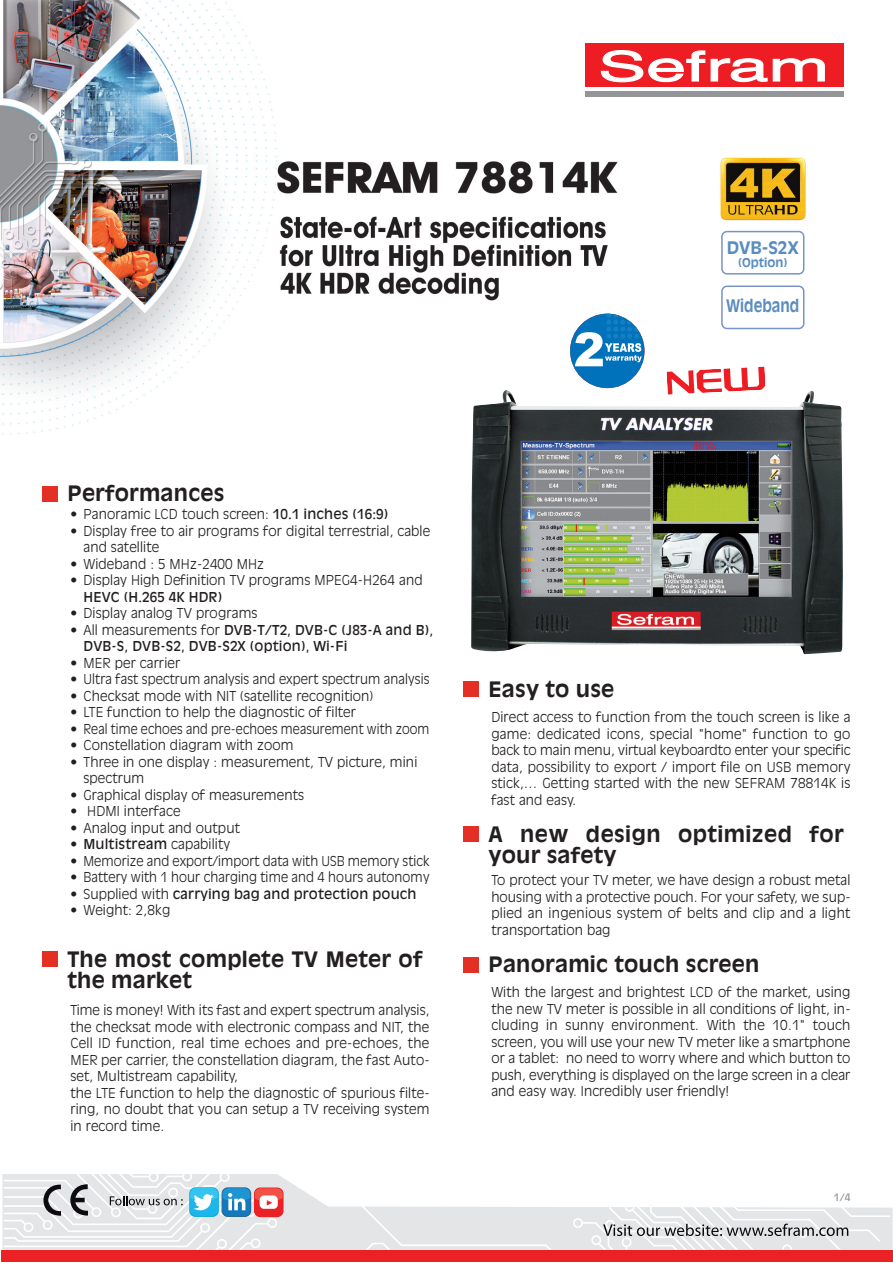
<style>
.page{position:relative;width:893px;height:1263px;background:#fff}
.page>*{position:absolute;margin:0;border:0;box-sizing:border-box;transform-origin:0 0}
.t1{font:700 21px/21px "Antique Olive";letter-spacing:.01em;color:#231f20}
.t2{font:700 17.1px "Antique Olive";color:#5a8cc0;scale:.83 1}
.t3{font:700 17.1px "Antique Olive";color:#5a8cc0}
.t4{font:300 13.5px/16.5px "Antique Olive";letter-spacing:.01em;color:#231f20}
.t5{font:13.5px/16.5px "Antique Olive";letter-spacing:.01em;color:#231f20}
.t6{font:700 12px "Antique Olive";color:#5a8cc0}
.t7{font:10.2px "Antique Olive";color:#939598}
.s1{font-weight:400}
.s2{font-weight:300}
</style>
<div class="page">
<img style="left:0;top:0;width:844px;height:967px">
<svg style="left:4px;top:1174px;width:886px;height:88px"></svg>
<div style="left:585px;top:44px;width:259px;height:53px;background:linear-gradient(to right,#fff,#fff)"></div>
<div style="left:585px;top:92px;width:259px;height:5px;background:#939598"></div>
<div style="left:585px;top:44px;width:259px;height:43px;background:#ee1d23"></div>
<svg style="left:600px;top:50px;width:225px;height:33px"></svg>
<div style="left:43px;top:486px;width:15px;height:16px;background:#e43024"></div>
<div style="left:43px;top:951px;width:15px;height:16px;background:#e43024"></div>
<div style="left:463px;top:681px;width:16px;height:16px;background:#e43024"></div>
<div style="left:463px;top:826px;width:16px;height:16px;background:#e43024"></div>
<div style="left:463px;top:957px;width:16px;height:16px;background:#e43024"></div>
<img style="left:471px;top:389px;width:372px;height:265px">
<div style="left:570px;top:314px;width:74px;height:74px;background:#0072bc;border-radius:50%"></div>
<svg style="left:575px;top:314px;width:67px;height:52px"></svg>
<svg style="left:666px;top:366px;width:99px;height:29px"></svg>
<img style="left:719px;top:156px;width:87px;height:66px">
<svg style="left:721px;top:231px;width:83px;height:44px"></svg>
<svg style="left:721px;top:285px;width:83px;height:44px"></svg>
<p class="t3" style="left:727px;top:241px;width:74px">DVB-S2X</p>
<p class="t6" style="left:738px;top:258px;width:51px">(Option)</p>
<p class="t2" style="left:726px;top:299px;width:90px">Wideband</p>
<h1 class="t1" style="left:68px;top:484px;width:158px">Performances</h1>
<p class="t4" style="left:70px;top:507px;width:319px">• Panoramic LCD touch screen: <span class="s1">10.1 inches (16:9)</span></p>
<p class="t4" style="left:83px;top:523px;width:348px;text-indent:-13px">• Display free to air programs for digital terrestrial, cable and satellite</p>
<p class="t4" style="left:70px;top:556px;width:195px">• Wideband : 5 MHz-2400 MHz</p>
<p class="t4" style="left:70px;top:573px;width:354px">• Display High Definition TV programs MPEG4-H264 and</p>
<p class="t5" style="left:83px;top:589px;width:140px">HEVC (H.265 4K HDR)</p>
<p class="t4" style="left:70px;top:606px;width:189px">• Display analog TV programs</p>
<p class="t5" style="left:83px;top:622px;width:351px;text-indent:-13px"><span class="s2">• All measurements for</span> DVB-T/T2, DVB-C (J83-A and B),<br>DVB-S, DVB-S2, DVB-S2X (option), Wi-Fi</p>
<p class="t4" style="left:70px;top:655px;width:112px">• MER per carrier</p>
<p class="t4" style="left:70px;top:672px;width:361px">• Ultra fast spectrum analysis and expert spectrum analysis</p>
<p class="t4" style="left:70px;top:688px;width:304px">• Checksat mode with NIT (satellite recognition)</p>
<p class="t4" style="left:70px;top:705px;width:287px">• LTE function to help the diagnostic of filter</p>
<p class="t4" style="left:70px;top:721px;width:361px">• Real time echoes and pre-echoes measurement with zoom</p>
<p class="t4" style="left:70px;top:738px;width:225px">• Constellation diagram with zoom</p>
<p class="t4" style="left:83px;top:754px;width:335px;text-indent:-13px">• Three in one display : measurement, TV picture, mini spectrum</p>
<p class="t4" style="left:70px;top:787px;width:235px">• Graphical display of measurements</p>
<p class="t4" style="left:70px;top:804px;width:112px">• HDMI interface</p>
<p class="t4" style="left:70px;top:820px;width:171px">• Analog input and output</p>
<p class="t4" style="left:70px;top:837px;width:161px">• <span class="s1">Multistream</span> capability</p>
<p class="t4" style="left:70px;top:853px;width:361px">• Memorize and export/import data with USB memory stick</p>
<p class="t4" style="left:70px;top:870px;width:361px">• Battery with 1 hour charging time and 4 hours autonomy</p>
<p class="t5" style="left:70px;top:886px;width:348px"><span class="s2">• Supplied with</span> carrying bag and protection pouch</p>
<p class="t4" style="left:70px;top:903px;width:101px">• Weight: 2,8kg</p>
<h1 class="t1" style="left:68px;top:949px;width:357px">The most complete TV Meter of the market</h1>
<p class="t4" style="left:70px;top:1002px;width:361px">Time is money! With its fast and expert spectrum analysis, the checksat mode with electronic compass and NIT, the Cell ID function, real time echoes and pre-echoes, the MER per carrier, the constellation diagram, the fast Auto&shy;set, Multistream capability,<br>the LTE function to help the diagnostic of spurious filte&shy;ring, no doubt that you can setup a TV receiving system in record time.</p>
<h1 class="t1" style="left:488px;top:680px;width:127px">Easy to use</h1>
<p class="t4" style="left:491px;top:710px;width:361px;text-align:justify">Direct access to function from the touch screen is like a game: dedicated icons, special "home" function to go back to main menu, virtual keyboardto enter your specific data, possibility to export / import file on USB memory stick,… Getting started with the new SEFRAM 78814K is fast and easy.</p>
<h1 class="t1" style="left:488px;top:824px;width:357px">A new design optimized for your safety</h1>
<p class="t4" style="left:491px;top:872px;width:361px;text-align:justify">To protect your TV meter, we have design a robust metal housing with a protective pouch. For your safety, we sup&shy;plied an ingenious system of belts and clip and a light transportation bag</p>
<h1 class="t1" style="left:488px;top:955px;width:272px">Panoramic touch screen</h1>
<p class="t4" style="left:491px;top:985px;width:361px;text-align:justify">With the largest and brightest LCD of the market, using the new TV meter is possible in all conditions of light, in&shy;cluding in sunny environment. With the 10.1" touch screen, you will use your new TV meter like a smartphone or a tablet: no need to worry where and which button to push, everything is displayed on the large screen in a clear and easy way. Incredibly user friendly!</p>
<p class="t7" style="left:834px;top:1193px;width:18px">1/4</p>
</div>
